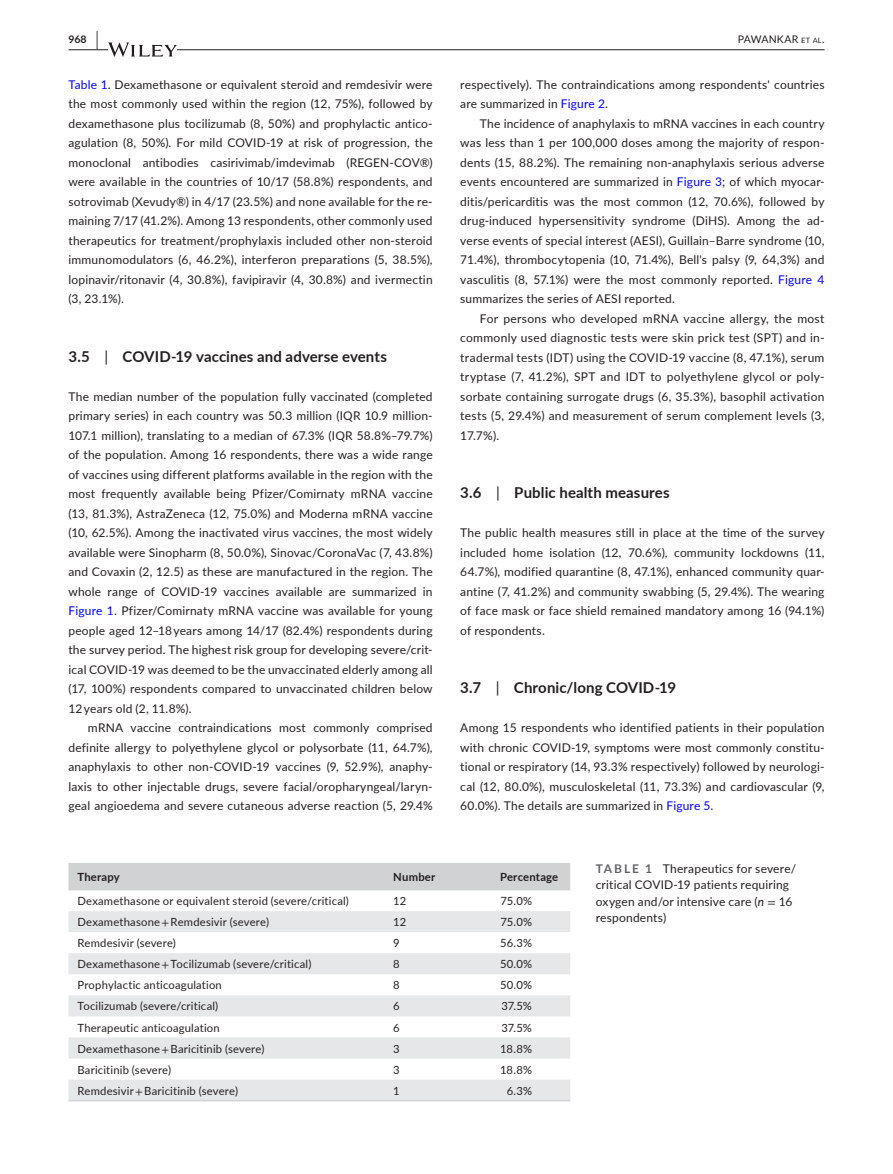
<style>
.page{position:relative;width:893px;height:1174px;background:#fff}
.page>*{position:absolute;margin:0;border:0;box-sizing:border-box;transform-origin:0 0}
.t1{font:700 15px "Lato";letter-spacing:.005em;color:#231f20}
.t2{font:12px/19.5px "Lato";letter-spacing:.015em;color:#231f20;text-align:justify}
.t3{font:11.25px "Lato";letter-spacing:.015em;color:#231f20}
.t4{font:700 11.25px "Lato";letter-spacing:.02em;color:#231f20}
.t5{font:10.5px "Lato";letter-spacing:.02em;color:#231f20}
.t6{font:700 10.5px "Lato";color:#231f20}
.s1{font-size:19.5px}
.s2{font-size:7.35px}
.s3{font-style:inherit}
.s4{color:#00f}
.s5{font-weight:400}
.s6{font-family:"STIX"}
.s7{font-weight:700;color:#636366}
.s8{font-style:italic}
</style>
<div class="page">
<hr style="left:68px;top:49px;width:756px;height:1px;background:#231f20">
<svg style="left:108px;top:42px;width:69px;height:15px"></svg>
<div style="left:68px;top:863px;width:502px;height:27px;background:#d1d2d4"></div>
<svg style="left:68px;top:911px;width:502px;height:189px;fill:#e6e7e9"></svg>
<hr style="left:68px;top:1100px;width:316px;height:1px;background:#d1d2d4">
<hr style="left:384px;top:1100px;width:107px;height:1px;background:#d1d2d4">
<hr style="left:491px;top:1100px;width:79px;height:1px;background:#d1d2d4">
<p class="t6" style="left:68px;top:31px;width:31px">968 <span class="s1">|</span></p>
<p class="t5" style="left:738px;top:31px;width:88px">PAWANKAR <span class="s2">et al</span><span class="s3">.</span></p>
<p class="t2" style="left:68px;top:74px;width:366px"><span class="s4">Table 1</span>. Dexamethasone or equivalent steroid and remdesivir were the most commonly used within the region (12, 75%), followed by dexamethasone plus tocilizumab (8, 50%) and prophylactic antico&shy;agulation (8, 50%). For mild COVID-19 at risk of progression, the monoclonal antibodies casirivimab/imdevimab (REGEN-COV®) were available in the countries of 10/17 (58.8%) respondents, and sotrovimab (Xevudy®) in 4/17 (23.5%) and none available for the re&shy;maining 7/17 (41.2%). Among 13 respondents, other commonly used therapeutics for treatment/prophylaxis included other non-steroid immunomodulators (6, 46.2%), interferon preparations (5, 38.5%), lopinavir/ritonavir (4, 30.8%), favipiravir (4, 30.8%) and ivermectin (3, 23.1%).</p>
<p class="t2" style="left:460px;top:74px;width:366px">respectively). The contraindications among respondents' countries are summarized in <span class="s4">Figure 2</span>.</p>
<p class="t2" style="left:460px;top:113px;width:366px;text-indent:20px">The incidence of anaphylaxis to mRNA vaccines in each country was less than 1 per 100,000 doses among the majority of respon&shy;dents (15, 88.2%). The remaining non-anaphylaxis serious adverse events encountered are summarized in <span class="s4">Figure 3</span>; of which myocar&shy;ditis/pericarditis was the most common (12, 70.6%), followed by drug-induced hypersensitivity syndrome (DiHS). Among the ad&shy;verse events of special interest (AESI), Guillain–Barre syndrome (10, 71.4%), thrombocytopenia (10, 71.4%), Bell's palsy (9, 64,3%) and vasculitis (8, 57.1%) were the most commonly reported. <span class="s4">Figure 4 </span>summarizes the series of AESI reported.</p>
<p class="t2" style="left:460px;top:308px;width:366px;text-indent:20px">For persons who developed mRNA vaccine allergy, the most commonly used diagnostic tests were skin prick test (SPT) and in&shy;tradermal tests (IDT) using the COVID-19 vaccine (8, 47.1%), serum tryptase (7, 41.2%), SPT and IDT to polyethylene glycol or poly&shy;sorbate containing surrogate drugs (6, 35.3%), basophil activation tests (5, 29.4%) and measurement of serum complement levels (3, 17.7%).</p>
<p class="t1" style="left:68px;top:345px;width:320px">3.5 <span class="s5">|</span> COVID-19 vaccines and adverse events</p>
<p class="t2" style="left:68px;top:386px;width:366px">The median number of the population fully vaccinated (completed primary series) in each country was 50.3 million (IQR 10.9 million-107.1 million), translating to a median of 67.3% (IQR 58.8%–79.7%) of the population. Among 16 respondents, there was a wide range of vaccines using different platforms available in the region with the most frequently available being Pfizer/Comirnaty mRNA vaccine (13, 81.3%), AstraZeneca (12, 75.0%) and Moderna mRNA vaccine (10, 62.5%). Among the inactivated virus vaccines, the most widely available were Sinopharm (8, 50.0%), Sinovac/CoronaVac (7, 43.8%) and Covaxin (2, 12.5) as these are manufactured in the region. The whole range of COVID-19 vaccines available are summarized in <span class="s4">Figure 1</span>. Pfizer/Comirnaty mRNA vaccine was available for young people aged 12–18 years among 14/17 (82.4%) respondents during the survey period. The highest risk group for developing severe/crit&shy;ical COVID-19 was deemed to be the unvaccinated elderly among all (17, 100%) respondents compared to unvaccinated children below 12 years old (2, 11.8%).</p>
<p class="t2" style="left:68px;top:717px;width:366px;text-indent:20px">mRNA vaccine contraindications most commonly comprised definite allergy to polyethylene glycol or polysorbate (11, 64.7%), anaphylaxis to other non-COVID-19 vaccines (9, 52.9%), anaphy&shy;laxis to other injectable drugs, severe facial/oropharyngeal/laryn&shy;geal angioedema and severe cutaneous adverse reaction (5, 29.4%</p>
<p class="t1" style="left:460px;top:482px;width:211px">3.6 <span class="s5">|</span> Public health measures</p>
<p class="t2" style="left:460px;top:522px;width:366px">The public health measures still in place at the time of the survey included home isolation (12, 70.6%), community lockdowns (11, 64.7%), modified quarantine (8, 47.1%), enhanced community quar&shy;antine (7, 41.2%) and community swabbing (5, 29.4%). The wearing of face mask or face shield remained mandatory among 16 (94.1%) of respondents.</p>
<p class="t1" style="left:460px;top:677px;width:217px">3.7 <span class="s5">|</span> Chronic/long COVID-19</p>
<p class="t2" style="left:460px;top:717px;width:366px">Among 15 respondents who identified patients in their population with chronic COVID-19, symptoms were most commonly constitu&shy;tional or respiratory (14, 93.3% respectively) followed by neurologi&shy;cal (12, 80.0%), musculoskeletal (11, 73.3%) and cardiovascular (9, 60.0%). The details are summarized in <span class="s4">Figure 5</span>.</p>
<p class="t4" style="left:77px;top:868px;width:44px">Therapy</p>
<p class="t4" style="left:393px;top:868px;width:44px">Number</p>
<p class="t4" style="left:500px;top:868px;width:60px">Percentage</p>
<p class="t3" style="left:77px;top:893px;width:273px">Dexamethasone or equivalent steroid (severe/critical)</p>
<p class="t3" style="left:393px;top:893px;width:15px">12</p>
<p class="t3" style="left:500px;top:893px;width:33px">75.0%</p>
<p class="t3" style="left:77px;top:914px;width:193px">Dexamethasone <span class="s6">+</span> Remdesivir (severe)</p>
<p class="t3" style="left:393px;top:914px;width:15px">12</p>
<p class="t3" style="left:500px;top:914px;width:33px">75.0%</p>
<p class="t3" style="left:77px;top:935px;width:100px">Remdesivir (severe)</p>
<p class="t3" style="left:393px;top:935px;width:8px">9</p>
<p class="t3" style="left:500px;top:935px;width:34px">56.3%</p>
<p class="t3" style="left:77px;top:956px;width:235px">Dexamethasone <span class="s6">+</span> Tocilizumab (severe/critical)</p>
<p class="t3" style="left:393px;top:956px;width:8px">8</p>
<p class="t3" style="left:500px;top:956px;width:34px">50.0%</p>
<p class="t3" style="left:77px;top:977px;width:146px">Prophylactic anticoagulation</p>
<p class="t3" style="left:393px;top:977px;width:8px">8</p>
<p class="t3" style="left:500px;top:977px;width:34px">50.0%</p>
<p class="t3" style="left:77px;top:998px;width:142px">Tocilizumab (severe/critical)</p>
<p class="t3" style="left:393px;top:998px;width:8px">6</p>
<p class="t3" style="left:501px;top:998px;width:32px">37.5%</p>
<p class="t3" style="left:77px;top:1019px;width:144px">Therapeutic anticoagulation</p>
<p class="t3" style="left:393px;top:1019px;width:8px">6</p>
<p class="t3" style="left:501px;top:1019px;width:32px">37.5%</p>
<p class="t3" style="left:77px;top:1040px;width:188px">Dexamethasone <span class="s6">+</span> Baricitinib (severe)</p>
<p class="t3" style="left:393px;top:1040px;width:8px">3</p>
<p class="t3" style="left:500px;top:1040px;width:33px">18.8%</p>
<p class="t3" style="left:77px;top:1061px;width:95px">Baricitinib (severe)</p>
<p class="t3" style="left:393px;top:1061px;width:8px">3</p>
<p class="t3" style="left:500px;top:1061px;width:33px">18.8%</p>
<p class="t3" style="left:77px;top:1082px;width:162px">Remdesivir <span class="s6">+</span> Baricitinib (severe)</p>
<p class="t3" style="left:393px;top:1082px;width:8px">1</p>
<p class="t3" style="left:507px;top:1082px;width:27px">6.3%</p>
<p class="t2" style="left:596px;top:859px;width:202px;line-height:16.5px;text-align:left"><span class="s7">TABLE 1</span> Therapeutics for severe/ critical COVID-19 patients requiring oxygen and/or intensive care (<span class="s8">n</span> <span class="s6">=</span> 16 respondents)</p>
</div>
